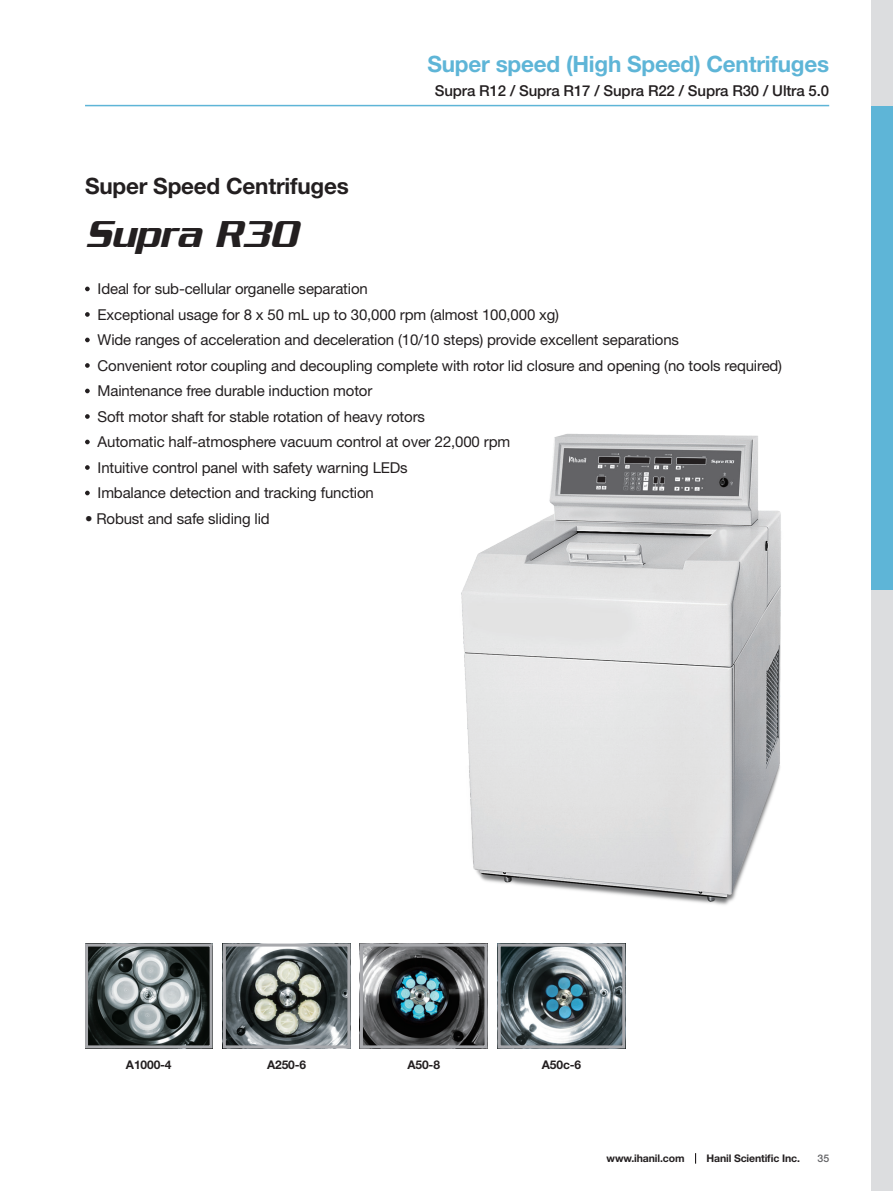
<style>
.page{position:relative;width:893px;height:1191px;background:#fff}
.page>*{position:absolute;margin:0;border:0;box-sizing:border-box;transform-origin:0 0}
.t1{font:40.5px "Serpentine Sans ICG Oblique";color:#231f20;scale:.95 1}
.t2{font:700 22.5px "Helvetica Neue LT Std";letter-spacing:-.01em;color:#5eb5d7}
.t3{font:700 22.5px "Helvetica Neue LT Std";letter-spacing:-.01em;color:#231f20}
.t4{font:15px/25.5px "Helvetica Neue LT Std";letter-spacing:-.01em;color:#231f20}
.t5{font:500 15px "Helvetica Neue LT Std";letter-spacing:-.01em;color:#231f20}
.t6{font:700 12px "Helvetica Neue LT Std";letter-spacing:-.01em;color:#231f20}
.t7{font:700 10.5px "Helvetica Neue LT Std";letter-spacing:-.015em;color:#231f20}
.t8{font:500 10.5px "Helvetica Neue LT Std";color:#636366}
</style>
<div class="page">
<div style="left:872px;top:0;width:21px;height:1191px;background:#dcdddf"></div>
<div style="left:872px;top:106px;width:21px;height:484px;background:#5eb5d7"></div>
<hr style="left:85px;top:105px;width:744px;height:1px;background:#5eb5d7">
<img style="left:461px;top:434px;width:320px;height:471px">
<svg style="left:85px;top:286px;width:5px;height:5px"></svg>
<svg style="left:85px;top:312px;width:5px;height:5px"></svg>
<svg style="left:85px;top:337px;width:5px;height:5px"></svg>
<svg style="left:85px;top:363px;width:5px;height:5px"></svg>
<svg style="left:85px;top:388px;width:5px;height:5px"></svg>
<svg style="left:85px;top:414px;width:5px;height:5px"></svg>
<svg style="left:85px;top:439px;width:5px;height:5px"></svg>
<svg style="left:85px;top:465px;width:5px;height:5px"></svg>
<svg style="left:85px;top:490px;width:5px;height:5px"></svg>
<img style="left:227px;top:947px;width:119px;height:97px">
<div style="left:223px;top:943px;width:127px;height:105px;border:3px solid #a8a9ad"></div>
<img style="left:89px;top:947px;width:120px;height:97px">
<div style="left:85px;top:943px;width:128px;height:105px;border:3px solid #a8a9ad"></div>
<img style="left:502px;top:947px;width:119px;height:97px">
<div style="left:498px;top:943px;width:127px;height:105px;border:3px solid #a8a9ad"></div>
<img style="left:364px;top:947px;width:119px;height:97px">
<div style="left:360px;top:943px;width:127px;height:105px;border:3px solid #a8a9ad"></div>
<h2 class="t3" style="left:85px;top:171px;width:265px">Super Speed Centrifuges</h2>
<h1 class="t1" style="left:85px;top:211px;width:225px">Supra R30</h1>
<h2 class="t2" style="left:427px;top:51px;width:403px">Super speed (High Speed) Centrifuges</h2>
<p class="t5" style="left:435px;top:82px;width:396px">Supra R12 / Supra R17 / Supra R22 / Supra R30 / Ultra 5.0</p>
<p class="t4" style="left:98px;top:276px;width:686px">Ideal for sub-cellular organelle separation<br>Exceptional usage for 8 x 50 mL up to 30,000 rpm (almost 100,000 xg)<br>Wide ranges of acceleration and deceleration (10/10 steps) provide excellent separations<br>Convenient rotor coupling and decoupling complete with rotor lid closure and opening (no tools required)<br>Maintenance free durable induction motor<br>Soft motor shaft for stable rotation of heavy rotors<br>Automatic half-atmosphere vacuum control at over 22,000 rpm<br>Intuitive control panel with safety warning LEDs<br>Imbalance detection and tracking function</p>
<p class="t4" style="left:85px;top:505px;width:186px">• Robust and safe sliding lid</p>
<p class="t6" style="left:126px;top:1057px;width:47px">A1000-4</p>
<p class="t6" style="left:267px;top:1057px;width:41px">A250-6</p>
<p class="t6" style="left:407px;top:1057px;width:34px">A50-8</p>
<p class="t6" style="left:542px;top:1057px;width:41px">A50c-6</p>
<p class="t7" style="left:607px;top:1151px;width:80px">www.ihanil.com</p>
<p class="t7" style="left:706px;top:1151px;width:95px">Hanil Scientific Inc.</p>
<p class="t8" style="left:818px;top:1151px;width:13px">35</p>
</div>
